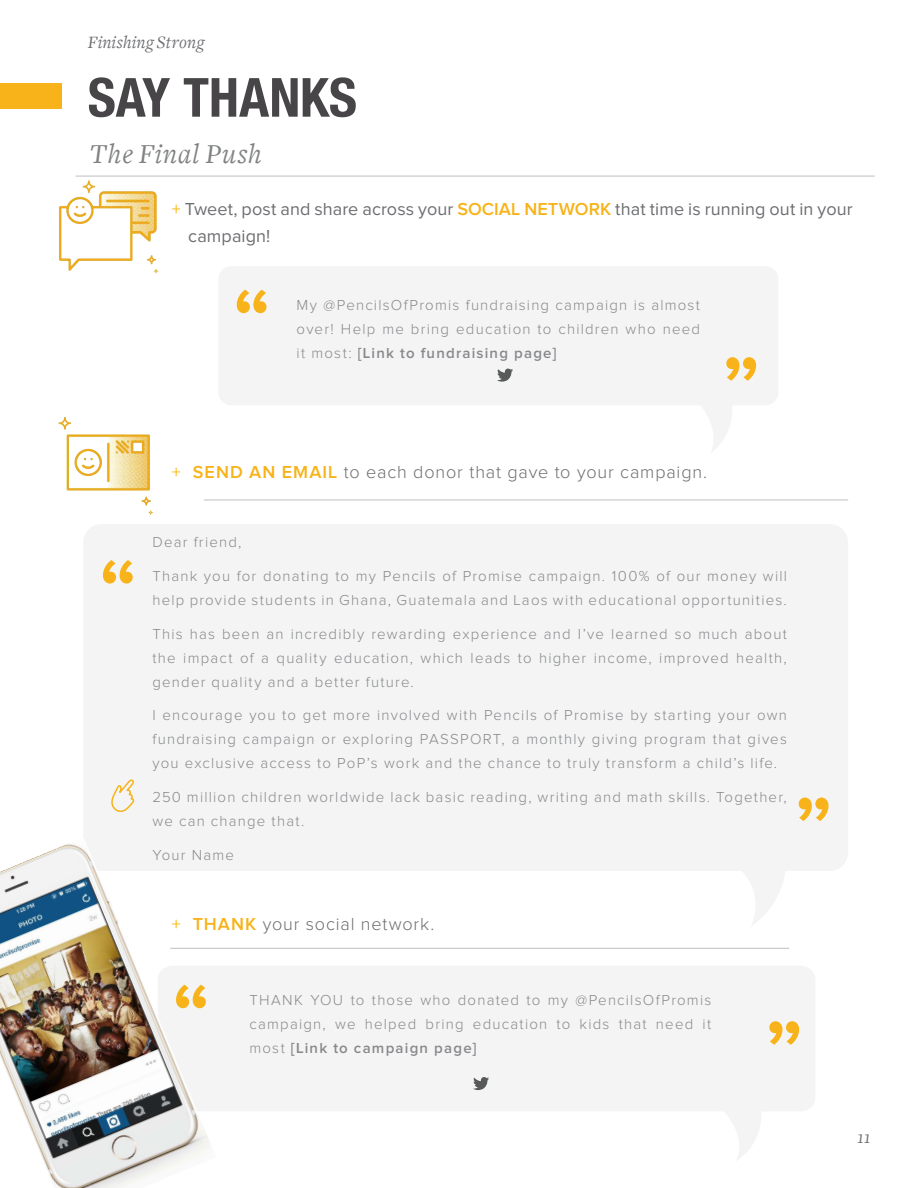
<style>
.page{position:relative;width:918px;height:1188px;background:#fff}
.page>*{position:absolute;margin:0;border:0;box-sizing:border-box;transform-origin:0 0}
.t1{font:600 90px "Proxima Nova";color:#f7b319}
.t2{font:700 condensed 54px "Helvetica Neue";color:#474547}
.t3{font:italic 28.5px "Freight Text";letter-spacing:.025em;color:#808284}
.t4{font:18px/27px "Proxima Nova";letter-spacing:.005em;color:#6d6e71}
.t5{font:300 18px "Proxima Nova";letter-spacing:.045em;color:#6d6e71}
.t6{font:italic 18px "Freight Text";letter-spacing:.01em;color:#6d6e71}
.t7{font:300 15px/24px "Proxima Nova";letter-spacing:.08em;color:#88898c;text-align:justify}
.s1{color:#fdb913}
.s2{font-weight:600;color:#f7b319}
.s3{font-weight:600}
.s4{font-weight:400;color:#fdb913}
</style>
<div class="page">
<div style="left:0;top:83px;width:62px;height:26px;background:#f7b319"></div>
<svg style="left:216px;top:966px;width:599px;height:194px;fill:#f4f4f4"></svg>
<svg style="left:84px;top:525px;width:764px;height:400px;fill:#f4f4f4"></svg>
<img style="left:0;top:837px;width:216px;height:351px">
<svg style="left:473px;top:1076px;width:16px;height:15px"></svg>
<hr style="left:204px;top:500px;width:644px;height:1px;background:#bdbfbf">
<hr style="left:170px;top:948px;width:619px;height:1px;background:#bdbfbf">
<svg style="left:219px;top:267px;width:559px;height:184px;fill:#f4f4f4"></svg>
<hr style="left:76px;top:176px;width:799px;height:1px;background:#bdbfbf">
<svg style="left:497px;top:368px;width:16px;height:15px"></svg>
<svg style="left:109px;top:779px;width:26px;height:35px"></svg>
<img style="left:59px;top:175px;width:104px;height:99px">
<img style="left:58px;top:417px;width:95px;height:98px">
<p class="t6" style="left:88px;top:36px;width:118px">Finishing Strong</p>
<h2 class="t2" style="left:88px;top:66px;width:271px">SAY THANKS</h2>
<h3 class="t3" style="left:90px;top:143px;width:174px">The Final Push</h3>
<p class="t4" style="left:188px;top:197px;width:666px;text-indent:-17px"><span class="s1">+</span> Tweet, post and share across your <span class="s2">SOCIAL NETWORK</span> that time is running out in your campaign!</p>
<h1 class="t1" style="left:233px;top:283px;width:40px">“</h1>
<p class="t7" style="left:297px;top:293px;width:405px">My @PencilsOfPromis fundraising campaign is almost over! Help me bring education to children who need it most: <span class="s3">[Link to fundraising page]</span></p>
<h1 class="t1" style="left:760px;top:387px;width:40px;rotate:-180deg">“</h1>
<p class="t5" style="left:172px;top:464px;width:537px"><span class="s4">+</span> <span class="s2">SEND AN EMAIL</span> to each donor that gave to your campaign.</p>
<h1 class="t1" style="left:99px;top:553px;width:40px">“</h1>
<p class="t7" style="left:152px;top:531px;width:91px">Dear friend,</p>
<p class="t7" style="left:152px;top:565px;width:636px">Thank you for donating to my Pencils of Promise campaign. 100% of our money will help provide students in Ghana, Guatemala and Laos with educational opportunities.</p>
<p class="t7" style="left:152px;top:622px;width:636px">This has been an incredibly rewarding experience and I’ve learned so much about the impact of a quality education, which leads to higher income, improved health, gender quality and a better future.</p>
<p class="t7" style="left:152px;top:704px;width:636px">I encourage you to get more involved with Pencils of Promise by starting your own fundraising campaign or exploring PASSPORT, a monthly giving program that gives you exclusive access to PoP’s work and the chance to truly transform a child’s life.</p>
<p class="t7" style="left:152px;top:786px;width:636px">250 million children worldwide lack basic reading, writing and math skills. Together, we can change that.</p>
<p class="t7" style="left:152px;top:843px;width:83px">Your Name</p>
<h1 class="t1" style="left:833px;top:828px;width:40px;rotate:-180deg">“</h1>
<p class="t5" style="left:172px;top:917px;width:264px"><span class="s4">+</span> <span class="s2">THANK</span> your social network.</p>
<h1 class="t1" style="left:172px;top:978px;width:40px">“</h1>
<p class="t7" style="left:249px;top:988px;width:463px">THANK YOU to those who donated to my @PencilsOfPromis campaign, we helped bring education to kids that need it most <span class="s3">[Link to campaign page]</span></p>
<h1 class="t1" style="left:803px;top:1051px;width:40px;rotate:-180deg">“</h1>
<p class="t6" style="left:858px;top:1130px;width:15px">11</p>
</div>
